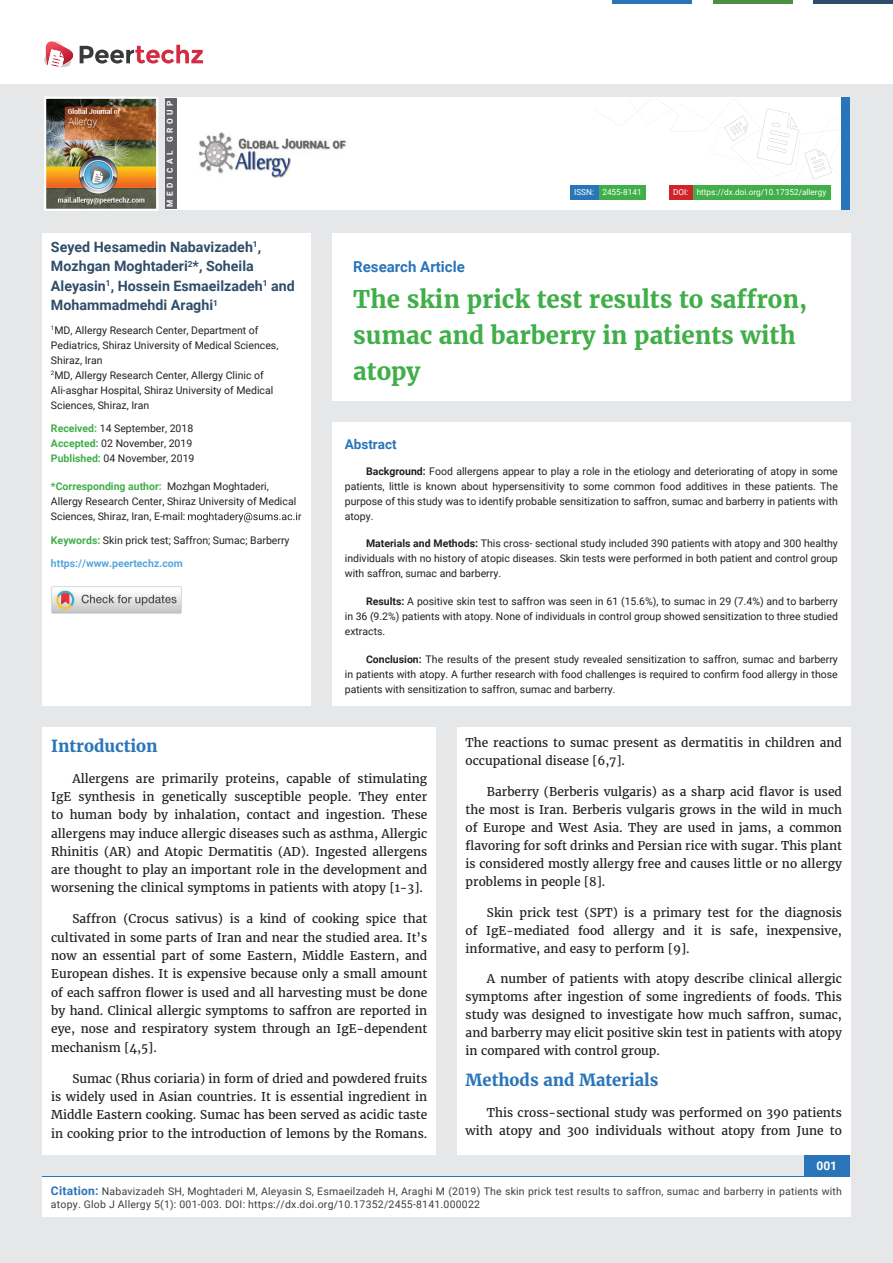
<style>
.page{position:relative;width:893px;height:1263px;background:#e6e7e9}
.page>*{position:absolute;margin:0;border:0;box-sizing:border-box;transform-origin:0 0}
.t1{font:700 24px/36px "Merriweather";color:#40ae49}
.t2{font:700 16.5px "Merriweather";color:#2a75ba}
.t3{font:700 15px "Roboto";color:#2a75ba}
.t4{font:700 14.25px/19.5px "Roboto";color:#2f4d6a}
.t5{font:700 13.5px "Roboto";color:#2a75ba}
.t6{font:12px/18.3px "Merriweather";color:#231f20;text-align:justify}
.t7{font:700 12px "Roboto";color:#fff}
.t8{font:10.5px/15px "Roboto";color:#231f20;text-align:justify}
.t9{font:10.5px/13.5px "Roboto";letter-spacing:.02em;color:#3e3e3f}
.t10{font:700 10.5px "Roboto";color:#56a7dc}
.t11{font:8.25px "Roboto";color:#fff}
.t12{font:700 8.25px "Roboto";letter-spacing:.42em;color:#fff}
.s1{font-weight:700;color:#40ae49}
.s2{font-weight:700}
.s3{font-weight:700;font-size:12px;color:#2a75ba}
</style>
<div class="page">
<div style="left:165px;top:98px;width:684px;height:112px;background:#fff"></div>
<svg style="left:597px;top:100px;width:235px;height:79px"></svg>
<div style="left:841px;top:98px;width:8px;height:112px;background:#2a75ba"></div>
<img style="left:44px;top:97px;width:114px;height:114px">
<div style="left:0;top:0;width:893px;height:83px;background:#fff"></div>
<svg style="left:44px;top:41px;width:159px;height:27px"></svg>
<hr style="left:713px;top:0;width:79px;height:3px;background:#4b9041">
<hr style="left:612px;top:0;width:80px;height:3px;background:#2a75ba">
<hr style="left:813px;top:0;width:80px;height:3px;background:#2f4d6a">
<div style="left:804px;top:1154px;width:46px;height:54px;background:#2a75ba"></div>
<div style="left:42px;top:1177px;width:808px;height:40px;background:#fff"></div>
<div style="left:692px;top:185px;width:138px;height:15px;background:#40ae49"></div>
<div style="left:669px;top:185px;width:24px;height:15px;background:#d1232a"></div>
<div style="left:598px;top:186px;width:48px;height:14px;background:#40ae49"></div>
<div style="left:570px;top:185px;width:28px;height:15px;background:#2a75ba"></div>
<img style="left:198px;top:132px;width:149px;height:46px">
<div style="left:165px;top:98px;width:12px;height:111px;background:#636366"></div>
<div style="left:332px;top:422px;width:518px;height:284px;background:#fff"></div>
<div style="left:332px;top:233px;width:518px;height:168px;background:#fff"></div>
<div style="left:42px;top:233px;width:269px;height:473px;background:#fff"></div>
<svg style="left:188px;top:512px;width:113px;height:10px"></svg>
<img style="left:51px;top:586px;width:131px;height:28px">
<div style="left:43px;top:727px;width:393px;height:427px;background:#fff"></div>
<div style="left:457px;top:727px;width:393px;height:427px;background:#fff"></div>
<p class="t12" style="left:165px;top:207px;width:108px;rotate:-90deg">MEDICAL GROUP</p>
<p class="t4" style="left:51px;top:237px;width:245px">Seyed Hesamedin Nabavizadeh<sup>1</sup>,<br>Mozhgan Moghtaderi<sup>2</sup>*, Soheila<br>Aleyasin<sup>1</sup>, Hossein Esmaeilzadeh<sup>1</sup> and<br>Mohammadmehdi Araghi<sup>1</sup></p>
<p class="t8" style="left:51px;top:323px;width:229px;text-align:left"><sup>1</sup>MD, Allergy Research Center, Department of Pediatrics, Shiraz University of Medical Sciences, Shiraz, Iran<br><sup>2</sup>MD, Allergy Research Center, Allergy Clinic of Ali-asghar Hospital, Shiraz University of Medical Sciences, Shiraz, Iran</p>
<p class="t8" style="left:51px;top:421px;width:145px;text-align:left"><span class="s1">Received:</span> 14 September, 2018<br><span class="s1">Accepted:</span> 02 November, 2019<br><span class="s1">Published:</span> 04 November, 2019</p>
<p class="t8" style="left:51px;top:479px;width:247px;text-align:left"><span class="s1">*Corresponding author:</span> Mozhgan Moghtaderi,<br>Allergy Research Center, Shiraz University of Medical<br>Sciences, Shiraz, Iran, E-mail:</p>
<p class="t8" style="left:51px;top:533px;width:240px"><span class="s1">Keywords:</span> Skin prick test; Saffron; Sumac; Barberry</p>
<p class="t10" style="left:51px;top:557px;width:133px">https://www.peertechz.com</p>
<p class="t11" style="left:574px;top:188px;width:69px">ISSN: 2455-8141</p>
<p class="t11" style="left:673px;top:187px;width:155px">DOI: https://dx.doi.org/10.17352/allergy</p>
<p class="t3" style="left:353px;top:258px;width:113px">Research Article</p>
<h1 class="t1" style="left:353px;top:281px;width:455px">The skin prick test results to saffron, sumac and barberry in patients with atopy</h1>
<p class="t5" style="left:345px;top:436px;width:53px">Abstract</p>
<p class="t8" style="left:345px;top:463px;width:495px;text-indent:21px"><span class="s2">Background:</span> Food allergens appear to play a role in the etiology and deteriorating of atopy in some patients, little is known about hypersensitivity to some common food additives in these patients. The purpose of this study was to identify probable sensitization to saffron, sumac and barberry in patients with atopy.</p>
<p class="t8" style="left:345px;top:536px;width:495px;text-indent:21px"><span class="s2">Materials and Methods:</span> This cross- sectional study included 390 patients with atopy and 300 healthy individuals with no history of atopic diseases. Skin tests were performed in both patient and control group with saffron, sumac and barberry.</p>
<p class="t8" style="left:345px;top:594px;width:495px;text-indent:21px"><span class="s2">Results:</span> A positive skin test to saffron was seen in 61 (15.6%), to sumac in 29 (7.4%) and to barberry in 36 (9.2%) patients with atopy. None of individuals in control group showed sensitization to three studied extracts.</p>
<p class="t8" style="left:345px;top:652px;width:494px;text-indent:21px"><span class="s2">Conclusion:</span> The results of the present study revealed sensitization to saffron, sumac and barberry in patients with atopy. A further research with food challenges is required to confirm food allergy in those patients with sensitization to saffron, sumac and barberry.</p>
<h2 class="t2" style="left:51px;top:735px;width:108px">Introduction</h2>
<p class="t6" style="left:51px;top:769px;width:378px;text-indent:21px">Allergens are primarily proteins, capable of stimulating IgE synthesis in genetically susceptible people. They enter to human body by inhalation, contact and ingestion. These allergens may induce allergic diseases such as asthma, Allergic Rhinitis (AR) and Atopic Dermatitis (AD). Ingested allergens are thought to play an important role in the development and worsening the clinical symptoms in patients with atopy [1-3].</p>
<p class="t6" style="left:51px;top:910px;width:378px;text-indent:21px">Saffron (Crocus sativus) is a kind of cooking spice that cultivated in some parts of Iran and near the studied area. It’s now an essential part of some Eastern, Middle Eastern, and European dishes. It is expensive because only a small amount of each saffron flower is used and all harvesting must be done by hand. Clinical allergic symptoms to saffron are reported in eye, nose and respiratory system through an IgE-dependent mechanism [4,5].</p>
<p class="t6" style="left:51px;top:1069px;width:378px;text-indent:21px">Sumac (Rhus coriaria) in form of dried and powdered fruits is widely used in Asian countries. It is essential ingredient in Middle Eastern cooking. Sumac has been served as acidic taste in cooking prior to the introduction of lemons by the Romans.</p>
<p class="t6" style="left:466px;top:734px;width:378px">The reactions to sumac present as dermatitis in children and occupational disease [6,7].</p>
<p class="t6" style="left:466px;top:783px;width:378px;text-indent:21px">Barberry (Berberis vulgaris) as a sharp acid flavor is used the most is Iran. Berberis vulgaris grows in the wild in much of Europe and West Asia. They are used in jams, a common flavoring for soft drinks and Persian rice with sugar. This plant is considered mostly allergy free and causes little or no allergy problems in people [8].</p>
<p class="t6" style="left:466px;top:903px;width:378px;text-indent:21px">Skin prick test (SPT) is a primary test for the diagnosis of IgE-mediated food allergy and it is safe, inexpensive, informative, and easy to perform [9].</p>
<p class="t6" style="left:466px;top:970px;width:378px;text-indent:21px">A number of patients with atopy describe clinical allergic symptoms after ingestion of some ingredients of foods. This study was designed to investigate how much saffron, sumac, and barberry may elicit positive skin test in patients with atopy in compared with control group.</p>
<h2 class="t2" style="left:466px;top:1070px;width:195px">Methods and Materials</h2>
<p class="t6" style="left:466px;top:1104px;width:378px;text-align:right">This cross-sectional study was performed on 390 patients with atopy and 300 individuals without atopy from June to</p>
<p class="t7" style="left:816px;top:1159px;width:22px">001</p>
<p class="t9" style="left:51px;top:1184px;width:792px"><span class="s3">Citation:</span> Nabavizadeh SH, Moghtaderi M, Aleyasin S, Esmaeilzadeh H, Araghi M (2019) The skin prick test results to saffron, sumac and barberry in patients with atopy. Glob J Allergy 5(1): 001-003. DOI: https://dx.doi.org/10.17352/2455-8141.000022</p>
</div>
